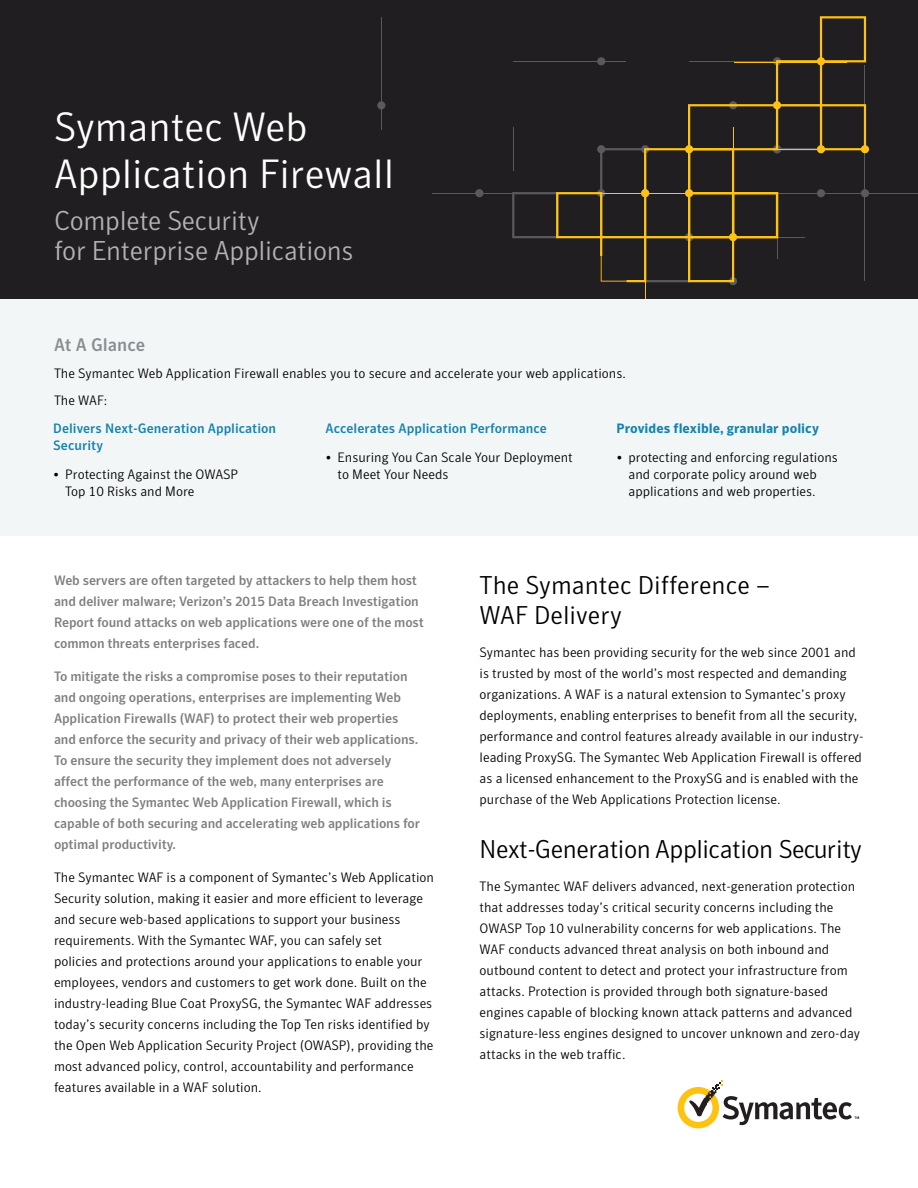
<style>
.page{position:relative;width:918px;height:1188px;background:#fff}
.page>*{position:absolute;margin:0;border:0;box-sizing:border-box;transform-origin:0 0}
.Title{font:300 40.5px/46.5px "Symantec Sans";color:#fff}
.Subtitle{font:300 27px/30px "Symantec Sans";letter-spacing:-.01em;color:#b3b3b3}
.Section_header{font:300 25.5px/30px "Symantec Sans";letter-spacing:-.015em;color:#000}
.Sub_header{font:500 18px "Symantec Sans";color:#898d90}
.Body_text{font:300 13.5px/21px "Symantec Sans";color:#000}
.Intro_text{font:500 13.5px/21px "Symantec Sans";letter-spacing:-.01em;color:#808080}
.At-a-Glance_subhead{font:300 13.5px "Symantec Sans";color:#000}
.At-a-Glance_subhead-2{font:500 13.5px/16.8px "Symantec Sans";color:#1584ac}
.At-a-Glance_subhead-3{font:700 13.5px "Symantec Sans";color:#1584ac}
</style>
<div class="page">
<div style="left:0;top:0;width:918px;height:299px;background:#201e20"></div>
<hr style="left:381px;top:17px;width:1px;height:113px;background:#5a595c">
<div style="left:377px;top:101px;width:8px;height:8px;background:#5a595c;border-radius:50%"></div>
<hr style="left:728px;top:193px;width:190px;height:1px;background:#5a595c">
<div style="left:861px;top:189px;width:8px;height:8px;background:#5a595c;border-radius:50%"></div>
<svg style="left:729px;top:277px;width:8px;height:8px"></svg>
<hr style="left:432px;top:193px;width:120px;height:1px;background:#5a595c">
<hr style="left:645px;top:253px;width:1px;height:46px;background:#fec216">
<svg style="left:512px;top:16px;width:354px;height:266px"></svg>
<div style="left:861px;top:145px;width:8px;height:8px;background:#fec216;border-radius:50%"></div>
<div style="left:475px;top:189px;width:8px;height:8px;background:#5a595c;border-radius:50%"></div>
<svg style="left:678px;top:1081px;width:181px;height:47px"></svg>
<div style="left:0;top:299px;width:918px;height:237px;background:#f3f6f7"></div>
<p class="Title" style="left:54px;top:103px;width:342px">Symantec Web<br>Application Firewall</p>
<p class="Subtitle" style="left:54px;top:205px;width:301px">Complete Security<br>for Enterprise Applications</p>
<p class="Sub_header" style="left:54px;top:334px;width:93px">At A Glance</p>
<p class="At-a-Glance_subhead" style="left:54px;top:366px;width:573px">The Symantec Web Application Firewall enables you to secure and accelerate your web applications.</p>
<p class="At-a-Glance_subhead" style="left:54px;top:393px;width:55px">The WAF:</p>
<p class="At-a-Glance_subhead-2" style="left:53px;top:420px;width:224px">Delivers Next-Generation Application<br>Security</p>
<p class="Body_text" style="left:65px;top:466px;width:174px;line-height:16.8px;text-indent:-12px">• Protecting Against the OWASP<br>Top 10 Risks and More</p>
<p class="At-a-Glance_subhead-3" style="left:616px;top:421px;width:204px">Provides flexible, granular policy</p>
<p class="Body_text" style="left:628px;top:449px;width:211px;line-height:16.8px;text-indent:-12px">• protecting and enforcing regulations and corporate policy around web applications and web properties.</p>
<p class="At-a-Glance_subhead-2" style="left:326px;top:420px;width:223px">Accelerates Application Performance</p>
<p class="Body_text" style="left:338px;top:449px;width:237px;line-height:16.8px;text-indent:-12px">• Ensuring You Can Scale Your Deployment to Meet Your Needs</p>
<p class="Intro_text" style="left:54px;top:570px;width:371px">Web servers are often targeted by attackers to help them host and deliver malware; Verizon’s 2015 Data Breach Investigation Report found attacks on web applications were one of the most common threats enterprises faced.</p>
<p class="Intro_text" style="left:54px;top:666px;width:368px">To mitigate the risks a compromise poses to their reputation and ongoing operations, enterprises are implementing Web Application Firewalls (WAF) to protect their web properties and enforce the security and privacy of their web applications.<br>To ensure the security they implement does not adversely affect the performance of the web, many enterprises are choosing the Symantec Web Application Firewall, which is capable of both securing and accelerating web applications for optimal productivity.</p>
<p class="Body_text" style="left:54px;top:867px;width:382px">The Symantec WAF is a component of Symantec’s Web Application Security solution, making it easier and more efficient to leverage and secure web-based applications to support your business requirements. With the Symantec WAF, you can safely set<br>policies and protections around your applications to enable your employees, vendors and customers to get work done. Built on the industry-leading Blue Coat ProxySG, the Symantec WAF addresses today’s security concerns including the Top Ten risks identified by the Open Web Application Security Project (OWASP), providing the most advanced policy, control, accountability and performance features available in a WAF solution.</p>
<p class="Section_header" style="left:480px;top:570px;width:292px">The Symantec Difference –<br>WAF Delivery</p>
<p class="Body_text" style="left:480px;top:641px;width:386px">Symantec has been providing security for the web since 2001 and is trusted by most of the world’s most respected and demanding organizations. A WAF is a natural extension to Symantec’s proxy deployments, enabling enterprises to benefit from all the security, performance and control features already available in our industry&shy;leading ProxySG. The Symantec Web Application Firewall is offered as a licensed enhancement to the ProxySG and is enabled with the purchase of the Web Applications Protection license.</p>
<p class="Section_header" style="left:480px;top:834px;width:384px">Next-Generation Application Security</p>
<p class="Body_text" style="left:480px;top:875px;width:382px">The Symantec WAF delivers advanced, next-generation protection that addresses today’s critical security concerns including the OWASP Top 10 vulnerability concerns for web applications. The WAF conducts advanced threat analysis on both inbound and outbound content to detect and protect your infrastructure from attacks. Protection is provided through both signature-based engines capable of blocking known attack patterns and advanced signature-less engines designed to uncover unknown and zero-day attacks in the web traffic.</p>
</div>
